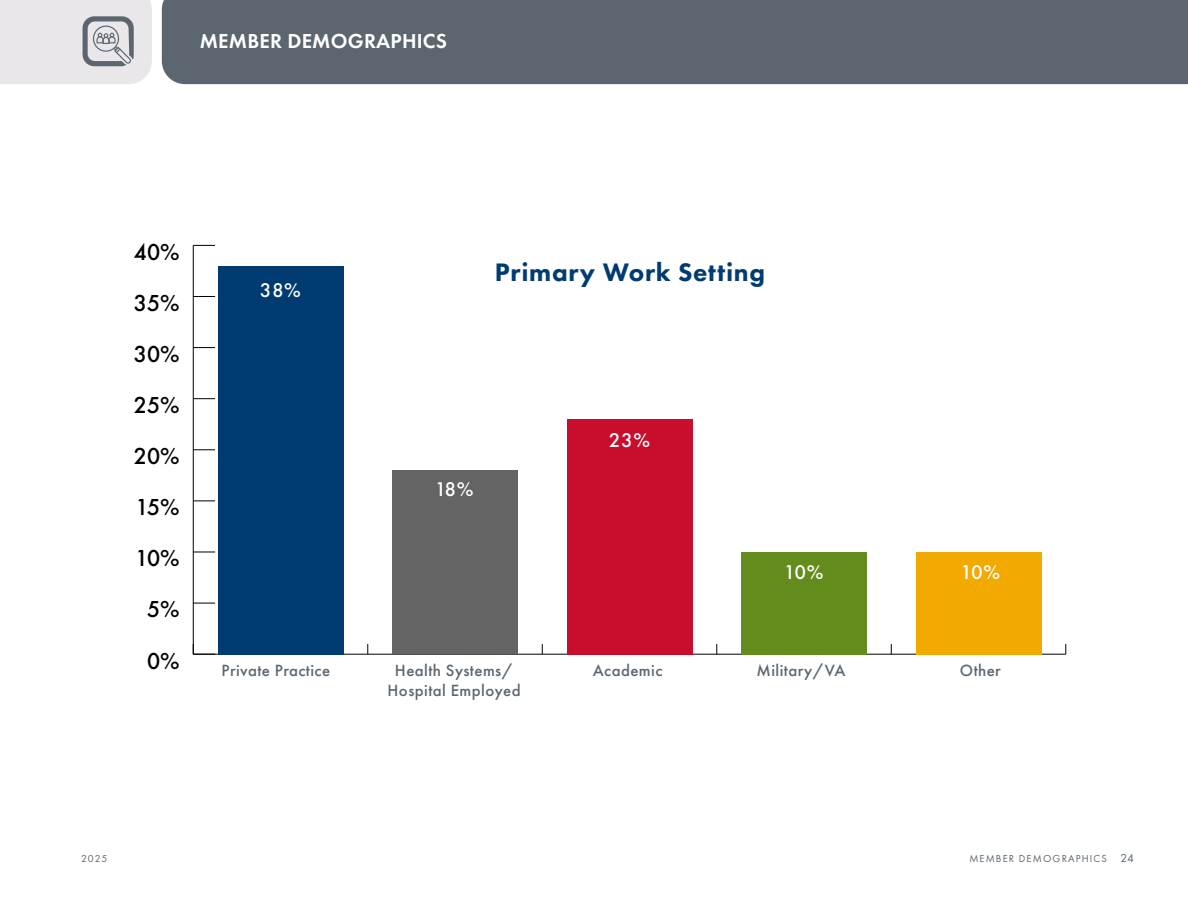
<style>
.page{position:relative;width:1188px;height:918px;background:#fff}
.page>*{position:absolute;margin:0;border:0;box-sizing:border-box;transform-origin:0 0}
.Headline{font:800 26.25px "Futura PT";letter-spacing:.025em;color:#003b71}
.t1{font:500 21.3px "Futura";color:#000}
.TableofContents{font:600 21px "Futura PT";letter-spacing:.01em;color:#fff}
.Headline-2{font:500 20.7px "Futura PT";letter-spacing:-.05em;color:#fff}
.Headline-3{font:500 16.8px/20.2px "Futura PT";letter-spacing:.025em;color:#5b6670;text-align:center}
.t2{font:12px "Futura PT";color:#5b6670}
.Contents{font:10.5px "Futura PT";letter-spacing:.11em;color:#5b6670}
</style>
<div class="page">
<div style="left:162px;top:0;width:1026px;height:84px;background:#5b6670"></div>
<hr style="left:193px;top:654px;width:873px;height:1px;background:#000">
<hr style="left:193px;top:245px;width:1px;height:409px;background:#000">
<svg style="left:193px;top:644px;width:22px;height:11px"></svg>
<svg style="left:193px;top:603px;width:22px;height:1px"></svg>
<svg style="left:193px;top:552px;width:22px;height:1px"></svg>
<svg style="left:193px;top:500px;width:22px;height:1px"></svg>
<svg style="left:193px;top:449px;width:22px;height:1px"></svg>
<svg style="left:193px;top:398px;width:22px;height:1px"></svg>
<svg style="left:193px;top:347px;width:22px;height:1px"></svg>
<svg style="left:193px;top:296px;width:22px;height:1px"></svg>
<svg style="left:193px;top:245px;width:22px;height:1px"></svg>
<div style="left:218px;top:266px;width:125px;height:388px;background:#003b71"></div>
<div style="left:392px;top:470px;width:126px;height:184px;background:#646464"></div>
<div style="left:567px;top:419px;width:125px;height:235px;background:#c90e2d"></div>
<div style="left:741px;top:552px;width:126px;height:102px;background:#638c1c"></div>
<div style="left:916px;top:552px;width:125px;height:102px;background:#f2a900"></div>
<svg style="left:0;top:0;width:152px;height:84px;background:#dddcdf"></svg>
<p class="TableofContents" style="left:200px;top:28px;width:249px">MEMBER DEMOGRAPHICS</p>
<p class="t1" style="left:134px;top:237px;width:47px">40%</p>
<p class="t1" style="left:134px;top:288px;width:47px">35%</p>
<p class="t1" style="left:134px;top:339px;width:47px">30%</p>
<p class="t1" style="left:134px;top:391px;width:47px">25%</p>
<p class="t1" style="left:134px;top:442px;width:47px">20%</p>
<p class="t1" style="left:136px;top:493px;width:46px">15%</p>
<p class="t1" style="left:135px;top:544px;width:46px">10%</p>
<p class="t1" style="left:147px;top:595px;width:34px">5%</p>
<p class="t1" style="left:147px;top:646px;width:34px">0%</p>
<p class="Headline-2" style="left:260px;top:278px;width:43px">38%</p>
<p class="Headline-3" style="left:222px;top:660px;width:110px">Private Practice</p>
<p class="Headline" style="left:495px;top:256px;width:272px">Primary Work Setting</p>
<p class="Headline-2" style="left:435px;top:477px;width:40px">18%</p>
<p class="Headline-2" style="left:609px;top:428px;width:43px">23%</p>
<p class="Headline-2" style="left:784px;top:560px;width:41px">10%</p>
<p class="Headline-2" style="left:961px;top:560px;width:41px">10%</p>
<p class="Headline-3" style="left:388px;top:660px;width:135px">Health Systems/<br>Hospital Employed</p>
<p class="Headline-3" style="left:593px;top:660px;width:71px">Academic</p>
<p class="Headline-3" style="left:757px;top:660px;width:91px">Military/VA</p>
<p class="Headline-3" style="left:960px;top:660px;width:42px">Other</p>
<p class="Contents" style="left:81px;top:853px;width:28px">2025</p>
<p class="Contents" style="left:969px;top:853px;width:139px">MEMBER DEMOGRAPHICS</p>
<p class="t2" style="left:1120px;top:851px;width:15px">24</p>
</div>
